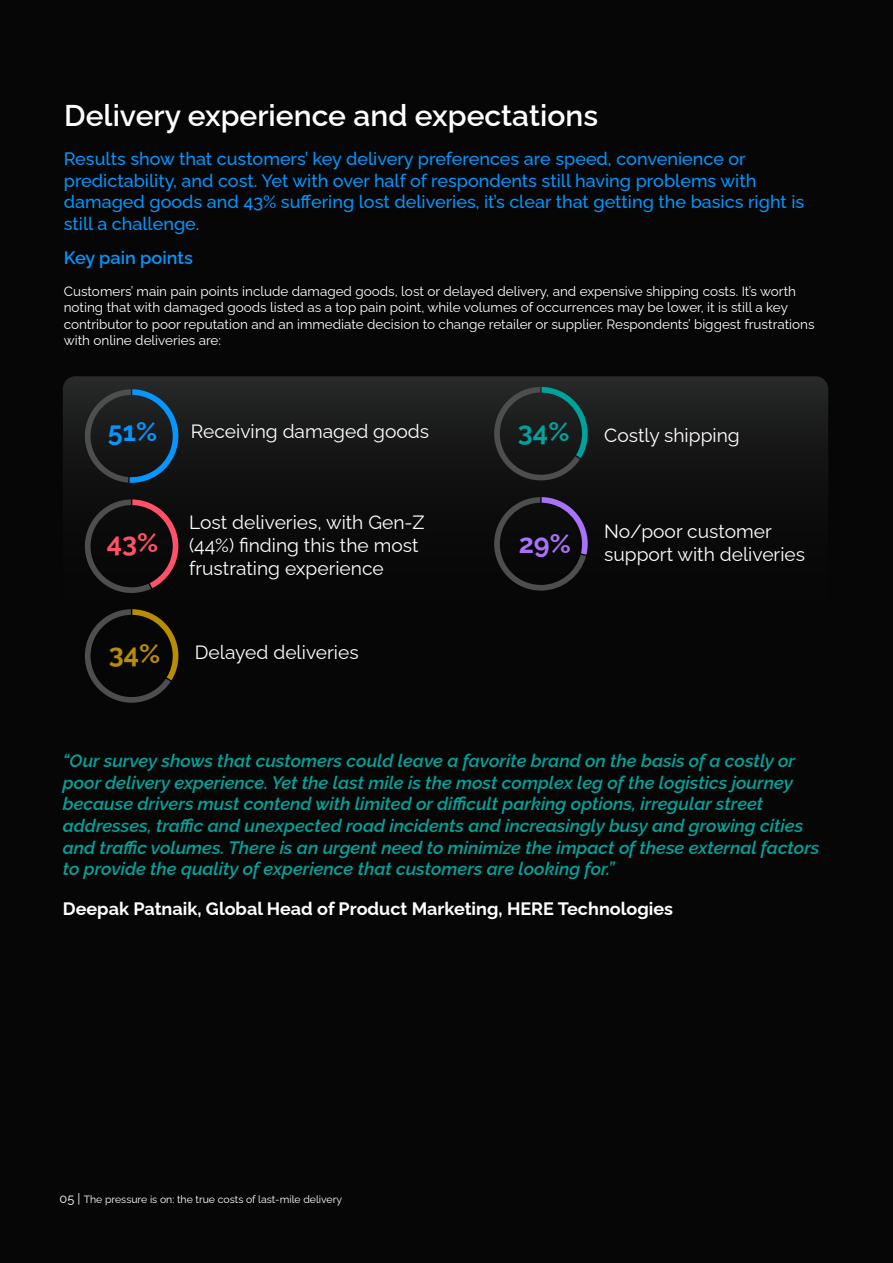
<style>
.page{position:relative;width:893px;height:1263px;background:#060606}
.page>*{position:absolute;margin:0;border:0;box-sizing:border-box;transform-origin:0 0}
.t1{font:600 30px "Raleway";color:#fff}
.t2{font:700 26.85px "Raleway";color:#0596ff}
.t3{font:700 26.85px "Raleway";color:#ff5269}
.t4{font:700 26.85px "Raleway";color:#b88d00}
.t5{font:700 26.85px "Raleway";color:#00a39b}
.t6{font:700 26.85px "Raleway";color:#a773f8}
.t7{font:19.2px/23.1px "Raleway";color:#fff}
.t8{font:italic 600 18px/21.6px "Raleway";color:#00a49c}
.t9{font:500 18px/21.6px "Raleway";color:#0097ff}
.t10{font:700 18px "Raleway";color:#fff}
.t11{font:600 18px "Raleway";color:#0097ff}
.t12{font:13.5px/16.5px "Raleway";color:#fff}
.t13{font:10.5px "Raleway";color:#fff}
.s1{font-size:12.75px}
</style>
<div class="page">
<div style="left:63px;top:376px;width:765px;height:326px;background:linear-gradient(to bottom,#1e1f1f,#000);border-radius:13px"></div>
<svg style="left:85px;top:389px;width:93px;height:94px"></svg>
<svg style="left:85px;top:499px;width:93px;height:94px"></svg>
<svg style="left:85px;top:609px;width:93px;height:94px"></svg>
<svg style="left:494px;top:387px;width:94px;height:93px"></svg>
<svg style="left:494px;top:497px;width:94px;height:94px"></svg>
<h1 class="t1" style="left:64px;top:91px;width:535px">Delivery experience and expectations</h1>
<p class="t9" style="left:64px;top:146px;width:742px">Results show that customers’ key delivery preferences are speed, convenience or predictability, and cost. Yet with over half of respondents still having problems with damaged goods and 43% suffering lost deliveries, it’s clear that getting the basics right is still a challenge.</p>
<p class="t11" style="left:64px;top:243px;width:131px">Key pain points</p>
<p class="t12" style="left:64px;top:281px;width:752px">Customers’ main pain points include damaged goods, lost or delayed delivery, and expensive shipping costs. It’s worth noting that with damaged goods listed as a top pain point, while volumes of occurrences may be lower, it is still a key contributor to poor reputation and an immediate decision to change retailer or supplier. Respondents’ biggest frustrations with online deliveries are:</p>
<h2 class="t2" style="left:108px;top:410px;width:51px">51%</h2>
<h2 class="t3" style="left:107px;top:521px;width:53px">43%</h2>
<p class="t7" style="left:191px;top:417px;width:240px">Receiving damaged goods</p>
<p class="t7" style="left:189px;top:508px;width:237px">Lost deliveries, with Gen-Z (44%) finding this the most frustrating experience</p>
<h2 class="t4" style="left:109px;top:632px;width:53px">34%</h2>
<p class="t7" style="left:195px;top:638px;width:165px">Delayed deliveries</p>
<h2 class="t5" style="left:518px;top:410px;width:53px">34%</h2>
<p class="t7" style="left:604px;top:422px;width:137px">Costly shipping</p>
<h2 class="t6" style="left:519px;top:522px;width:54px">29%</h2>
<p class="t7" style="left:604px;top:518px;width:202px">No/poor customer support with deliveries</p>
<p class="t8" style="left:63px;top:748px;width:758px">“Our survey shows that customers could leave a favorite brand on the basis of a costly or poor delivery experience. Yet the last mile is the most complex leg of the logistics journey because drivers must contend with limited or difficult parking options, irregular street addresses, traffic and unexpected road incidents and increasingly busy and growing cities and traffic volumes. There is an urgent need to minimize the impact of these external factors to provide the quality of experience that customers are looking for.”</p>
<p class="t10" style="left:63px;top:894px;width:612px">Deepak Patnaik, Global Head of Product Marketing, HERE Technologies</p>
<p class="t13" style="left:60px;top:1191px;width:284px"><span class="s1">05 |</span> The pressure is on: the true costs of last-mile delivery</p>
</div>
